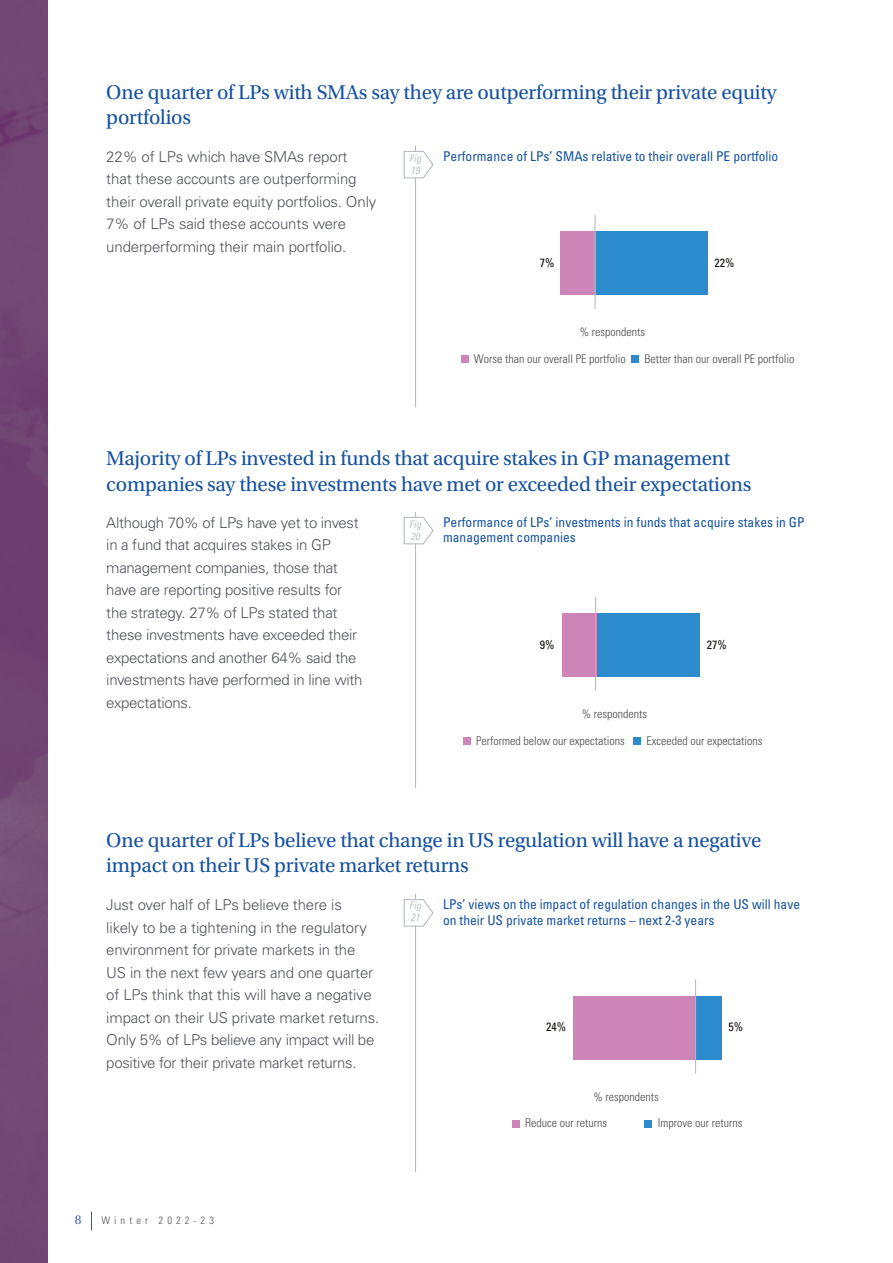
<style>
.page{position:relative;width:893px;height:1263px;background:#fff}
.page>*{position:absolute;margin:0;border:0;box-sizing:border-box;transform-origin:0 0}
.t1{font:21px/25.5px "Utopia Std";letter-spacing:-.01em;color:#1652a1}
.t2{font:300 15px/22.5px "Univers LT Std";letter-spacing:-.02em;color:#50535a}
.t3{font:condensed 13.5px/15.8px "Univers LT Std";color:#1652a1}
.t4{font:13.5px "Utopia Std";color:#4e6eb4}
.t5{font:300 condensed 12px "Univers LT Std";color:#4a4a49}
.t6{font:condensed 12px "Univers LT Std";color:#12100b}
.t7{font:condensed 12px "Univers LT Std";color:#13110e}
.t8{font:italic condensed 10.5px/12px "Univers LT Std";color:#bec4ca}
.t9{font:300 condensed 10.5px "Univers LT Std";letter-spacing:.39em;color:#50535a}
</style>
<div class="page">
<img style="left:0;top:0;width:48px;height:1263px">
<svg style="left:91px;top:1212px;width:1px;height:18px"></svg>
<div style="left:595px;top:231px;width:113px;height:64px;background:#2b8bcc"></div>
<div style="left:560px;top:231px;width:35px;height:64px;background:#cd84b6"></div>
<hr style="left:595px;top:215px;width:1px;height:94px;background:#afb6bd">
<div style="left:461px;top:356px;width:7px;height:7px;background:#cd84b6"></div>
<div style="left:631px;top:356px;width:7px;height:7px;background:#2b8bcc"></div>
<div style="left:596px;top:613px;width:104px;height:64px;background:#2b8bcc"></div>
<div style="left:562px;top:613px;width:34px;height:64px;background:#cd84b6"></div>
<hr style="left:595px;top:597px;width:1px;height:94px;background:#afb6bd">
<div style="left:463px;top:737px;width:7px;height:8px;background:#cd84b6"></div>
<div style="left:633px;top:737px;width:7px;height:8px;background:#2b8bcc"></div>
<div style="left:696px;top:996px;width:25px;height:64px;background:#2b8bcc"></div>
<div style="left:573px;top:996px;width:123px;height:64px;background:#cd84b6"></div>
<hr style="left:695px;top:979px;width:1px;height:94px;background:#afb6bd">
<div style="left:512px;top:1120px;width:7px;height:7px;background:#cd84b6"></div>
<div style="left:645px;top:1120px;width:7px;height:7px;background:#2b8bcc"></div>
<hr style="left:415px;top:146px;width:1px;height:261px;background:#afb6bd">
<hr style="left:415px;top:894px;width:1px;height:278px;background:#afb6bd">
<svg style="left:403px;top:899px;width:31px;height:28px"></svg>
<svg style="left:403px;top:150px;width:31px;height:29px"></svg>
<hr style="left:415px;top:512px;width:1px;height:276px;background:#afb6bd">
<svg style="left:403px;top:516px;width:31px;height:29px"></svg>
<h1 class="t1" style="left:106px;top:80px;width:672px">One quarter of LPs with SMAs say they are outperforming their private equity portfolios</h1>
<p class="t2" style="left:106px;top:145px;width:272px">22% of LPs which have SMAs report that these accounts are outperforming their overall private equity portfolios. Only 7% of LPs said these accounts were underperforming their main portfolio.</p>
<p class="t8" style="left:409px;top:153px;width:14px">Fig<br>19</p>
<p class="t3" style="left:443px;top:148px;width:337px">Performance of LPs’ SMAs relative to their overall PE portfolio</p>
<p class="t7" style="left:540px;top:255px;width:16px">7%</p>
<p class="t6" style="left:715px;top:255px;width:21px">22%</p>
<p class="t5" style="left:580px;top:325px;width:67px">% respondents</p>
<p class="t5" style="left:474px;top:351px;width:153px">Worse than our overall PE portfolio</p>
<p class="t5" style="left:644px;top:351px;width:151px">Better than our overall PE portfolio</p>
<h1 class="t1" style="left:106px;top:446px;width:647px">Majority of LPs invested in funds that acquire stakes in GP management companies say these investments have met or exceeded their expectations</h1>
<p class="t2" style="left:106px;top:511px;width:258px">Although 70% of LPs have yet to invest in a fund that acquires stakes in GP management companies, those that have are reporting positive results for the strategy. 27% of LPs stated that these investments have exceeded their expectations and another 64% said the investments have performed in line with expectations.</p>
<p class="t8" style="left:409px;top:518px;width:14px">Fig<br>20</p>
<p class="t3" style="left:443px;top:514px;width:363px">Performance of LPs’ investments in funds that acquire stakes in GP management companies</p>
<p class="t7" style="left:540px;top:637px;width:16px">9%</p>
<p class="t6" style="left:707px;top:637px;width:21px">27%</p>
<p class="t5" style="left:582px;top:706px;width:67px">% respondents</p>
<p class="t5" style="left:476px;top:733px;width:150px">Performed below our expectations</p>
<p class="t5" style="left:646px;top:733px;width:117px">Exceeded our expectations</p>
<h1 class="t1" style="left:106px;top:828px;width:657px">One quarter of LPs believe that change in US regulation will have a negative impact on their US private market returns</h1>
<p class="t2" style="left:106px;top:893px;width:274px">Just over half of LPs believe there is<br>likely to be a tightening in the regulatory environment for private markets in the<br>US in the next few years and one quarter of LPs think that this will have a negative impact on their US private market returns.<br>Only 5% of LPs believe any impact will be positive for their private market returns.</p>
<p class="t8" style="left:409px;top:900px;width:14px">Fig<br>21</p>
<p class="t3" style="left:443px;top:896px;width:358px">LPs’ views on the impact of regulation changes in the US will have on their US private market returns – next 2-3 years</p>
<p class="t7" style="left:546px;top:1019px;width:21px">24%</p>
<p class="t6" style="left:729px;top:1019px;width:16px">5%</p>
<p class="t5" style="left:593px;top:1089px;width:67px">% respondents</p>
<p class="t5" style="left:525px;top:1116px;width:83px">Reduce our returns</p>
<p class="t5" style="left:658px;top:1116px;width:86px">Improve our returns</p>
<p class="t4" style="left:75px;top:1212px;width:8px">8</p>
<p class="t9" style="left:101px;top:1214px;width:114px">Winter 2022-23</p>
</div>
